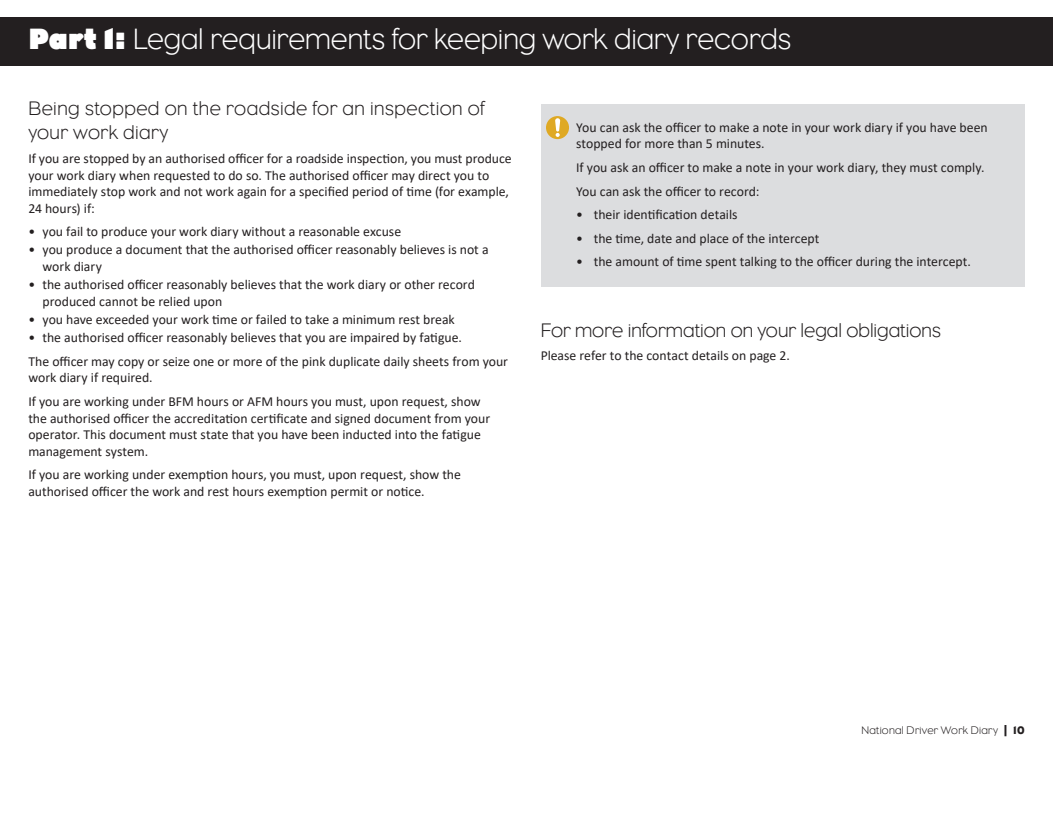
<style>
.page{position:relative;width:1053px;height:833px;background:#fff}
.page>*{position:absolute;margin:0;border:0;box-sizing:border-box;transform-origin:0 0}
.Heading_B{font:300 30px "Eagle";letter-spacing:-.005em;color:#fff}
.Heading_2{font:300 20px/24px "Eagle";letter-spacing:.01em;color:#231f20}
.Body_copy{font:13.75px/16.5px "Calibri";color:#231f20}
.Bullet_4mm_indent{font:13.75px/16.5px "Calibri";color:#231f20}
.Bullet_4mm_indent_LAST_LINE{font:13.75px "Calibri";color:#231f20}
.t1{font:300 11.25px "Eagle";letter-spacing:.025em;color:#231f20}
.s1{font-weight:900}
.s2{font-weight:400}
</style>
<div class="page">
<div style="left:0;top:18px;width:1052px;height:48px;background:#231f20"></div>
<div style="left:540px;top:104px;width:484px;height:182px;background:#dcdddf"></div>
<div style="left:546px;top:116px;width:23px;height:23px;background:#dfa924;border-radius:50%"></div>
<svg style="left:555px;top:118px;width:5px;height:19px"></svg>
<p class="Heading_B" style="left:28px;top:22px;width:764px"><span class="s1">Part 1:</span> Legal requirements for keeping work diary records</p>
<h1 class="Heading_B" style="left:28px;top:22px;width:119px">Con ents</h1>
<p class="Heading_2" style="left:28px;top:97px;width:458px">Being stopped on the roadside for an inspection of your work diary</p>
<p class="Body_copy" style="left:28px;top:150px;width:485px">If you are stopped by an authorised officer for a roadside inspection, you must produce your work diary when requested to do so. The authorised officer may direct you to immediately stop work and not work again for a specified period of time (for example, 24 hours) if:</p>
<p class="Bullet_4mm_indent" style="left:28px;top:223px;width:374px">• you fail to produce your work diary without a reasonable excuse</p>
<p class="Bullet_4mm_indent" style="left:43px;top:241px;width:447px;text-indent:-14px">• you produce a document that the authorised officer reasonably believes is not a work diary</p>
<p class="Bullet_4mm_indent" style="left:43px;top:276px;width:434px;text-indent:-14px">• the authorised officer reasonably believes that the work diary or other record produced cannot be relied upon</p>
<p class="Bullet_4mm_indent" style="left:28px;top:311px;width:428px">• you have exceeded your work time or failed to take a minimum rest break</p>
<p class="Bullet_4mm_indent_LAST_LINE" style="left:28px;top:328px;width:435px">• the authorised officer reasonably believes that you are impaired by fatigue.</p>
<p class="Body_copy" style="left:28px;top:353px;width:481px">The officer may copy or seize one or more of the pink duplicate daily sheets from your work diary if required.</p>
<p class="Body_copy" style="left:28px;top:393px;width:463px">If you are working under BFM hours or AFM hours you must, upon request, show the authorised officer the accreditation certificate and signed document from your operator. This document must state that you have been inducted into the fatigue management system.</p>
<p class="Body_copy" style="left:28px;top:466px;width:434px">If you are working under exemption hours, you must, upon request, show the authorised officer the work and rest hours exemption permit or notice.</p>
<p class="Body_copy" style="left:576px;top:119px;width:413px">You can ask the officer to make a note in your work diary if you have been stopped for more than 5 minutes.</p>
<p class="Body_copy" style="left:576px;top:159px;width:410px">If you ask an officer to make a note in your work diary, they must comply.</p>
<p class="Body_copy" style="left:576px;top:182px;width:185px">You can ask the officer to record:</p>
<p class="Body_copy" style="left:576px;top:206px;width:163px">• their identification details</p>
<p class="Body_copy" style="left:576px;top:229px;width:245px">• the time, date and place of the intercept</p>
<p class="Body_copy" style="left:576px;top:253px;width:396px">• the amount of time spent talking to the officer during the intercept.</p>
<p class="Heading_2" style="left:540px;top:318px;width:402px">For more information on your legal obligations</p>
<p class="Body_copy" style="left:540px;top:347px;width:251px">Please refer to the contact details on page 2.</p>
<p class="t1" style="left:861px;top:723px;width:165px">National Driver Work Diary <span class="s1">|</span> <span class="s2">10</span></p>
</div>
